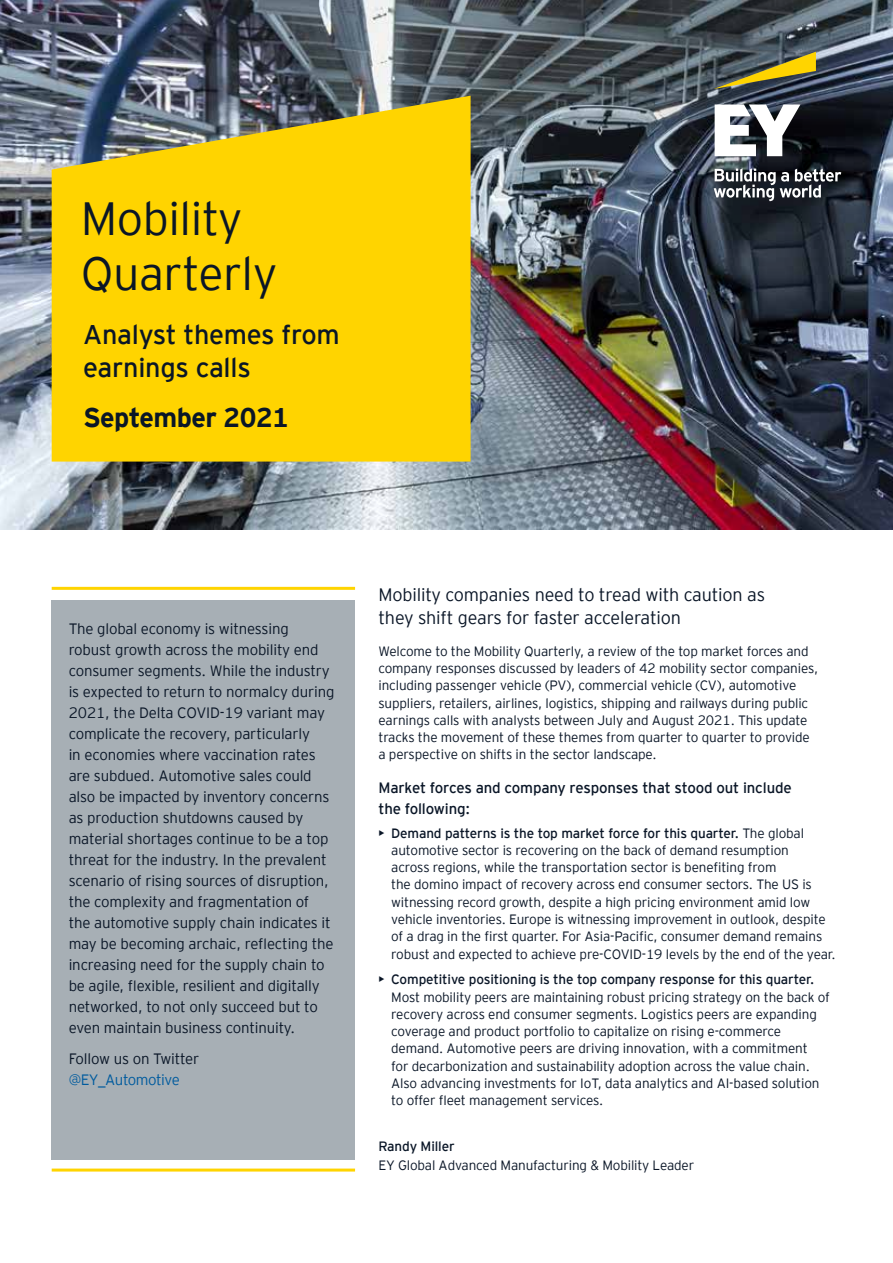
<style>
.page{position:relative;width:893px;height:1263px;background:#fff}
.page>*{position:absolute;margin:0;border:0;box-sizing:border-box;transform-origin:0 0}
.t1{font:300 46.5px/55.2px "EY Interstate";letter-spacing:-.01em;color:#0a1627}
.t2{font:27px/33px "EY Interstate";letter-spacing:-.01em;color:#0a1627}
.t3{font:700 27px "EY Interstate";letter-spacing:-.02em;color:#0a1627}
.t4{font:300 18px/22.5px "EY Interstate";letter-spacing:-.01em;color:#0a1627}
.t5{font:300 15px/21px "EY Interstate";letter-spacing:-.01em;color:#0a1627}
.t6{font:15px/21px "EY Interstate";letter-spacing:-.01em;color:#0a1627}
.t7{font:300 15px "EY Interstate";letter-spacing:-.03em;color:#005b9e}
.t8{font:300 13.5px/17.2px "EY Interstate";letter-spacing:-.01em;color:#0a1627}
.t9{font:13.5px "EY Interstate";letter-spacing:-.01em;color:#0a1627}
.s1{font-weight:400}
</style>
<div class="page">
<img style="left:0;top:0;width:893px;height:530px">
<div style="left:599px;top:0;width:294px;height:312px;background:#000;opacity:.75"></div>
<svg style="left:714px;top:52px;width:102px;height:37px"></svg>
<svg style="left:714px;top:104px;width:127px;height:97px"></svg>
<div style="left:52px;top:600px;width:303px;height:559px;background:#a7afb5"></div>
<hr style="left:52px;top:1168px;width:303px;height:3px;background:#ffd400">
<hr style="left:52px;top:587px;width:303px;height:3px;background:#ffd400">
<svg style="left:52px;top:96px;width:419px;height:366px;fill:#ffd400"></svg>
<h1 class="t1" style="left:81px;top:188px;width:198px">Mobility<br>Quarterly</h1>
<h2 class="t2" style="left:83px;top:317px;width:258px">Analyst themes from earnings calls</h2>
<h2 class="t3" style="left:83px;top:398px;width:207px">September 2021</h2>
<p class="t5" style="left:69px;top:617px;width:267px">The global economy is witnessing robust growth across the mobility end consumer segments. While the industry is expected to return to normalcy during 2021, the Delta COVID-19 variant may complicate the recovery, particularly<br>in economies where vaccination rates are subdued. Automotive sales could also be impacted by inventory concerns as production shutdowns caused by material shortages continue to be a top threat for the industry. In the prevalent scenario of rising sources of disruption, the complexity and fragmentation of the automotive supply chain indicates it may be becoming archaic, reflecting the increasing need for the supply chain to be agile, flexible, resilient and digitally networked, to not only succeed but to even maintain business continuity.</p>
<p class="t5" style="left:69px;top:1047px;width:132px">Follow us on Twitter</p>
<p class="t7" style="left:69px;top:1069px;width:113px">@EY_Automotive</p>
<h3 class="t4" style="left:378px;top:582px;width:388px">Mobility companies need to tread with caution as they shift gears for faster acceleration</h3>
<p class="t8" style="left:378px;top:642px;width:441px">Welcome to the Mobility Quarterly, a review of the top market forces and company responses discussed by leaders of 42 mobility sector companies, including passenger vehicle (PV), commercial vehicle (CV), automotive suppliers, retailers, airlines, logistics, shipping and railways during public earnings calls with analysts between July and August 2021. This update tracks the movement of these themes from quarter to quarter to provide a perspective on shifts in the sector landscape.</p>
<p class="t6" style="left:378px;top:776px;width:415px">Market forces and company responses that stood out include the following:</p>
<p class="t8" style="left:391px;top:823px;width:446px;text-indent:-13px"><span class="s1">• Demand patterns is the top market force for this quarter.</span> The global automotive sector is recovering on the back of demand resumption<br>across regions, while the transportation sector is benefiting from<br>the domino impact of recovery across end consumer sectors. The US is witnessing record growth, despite a high pricing environment amid low vehicle inventories. Europe is witnessing improvement in outlook, despite of a drag in the first quarter. For Asia-Pacific, consumer demand remains robust and expected to achieve pre-COVID-19 levels by the end of the year.</p>
<p class="t9" style="left:378px;top:970px;width:437px">• Competitive positioning is the top company response for this quarter.</p>
<p class="t8" style="left:391px;top:987px;width:440px">Most mobility peers are maintaining robust pricing strategy on the back of recovery across end consumer segments. Logistics peers are expanding coverage and product portfolio to capitalize on rising e-commerce demand. Automotive peers are driving innovation, with a commitment<br>for decarbonization and sustainability adoption across the value chain.<br>Also advancing investments for IoT, data analytics and AI-based solution to offer fleet management services.</p>
<p class="t9" style="left:378px;top:1136px;width:78px">Randy Miller</p>
<p class="t8" style="left:378px;top:1156px;width:317px">EY Global Advanced Manufacturing &amp; Mobility Leader</p>
</div>
